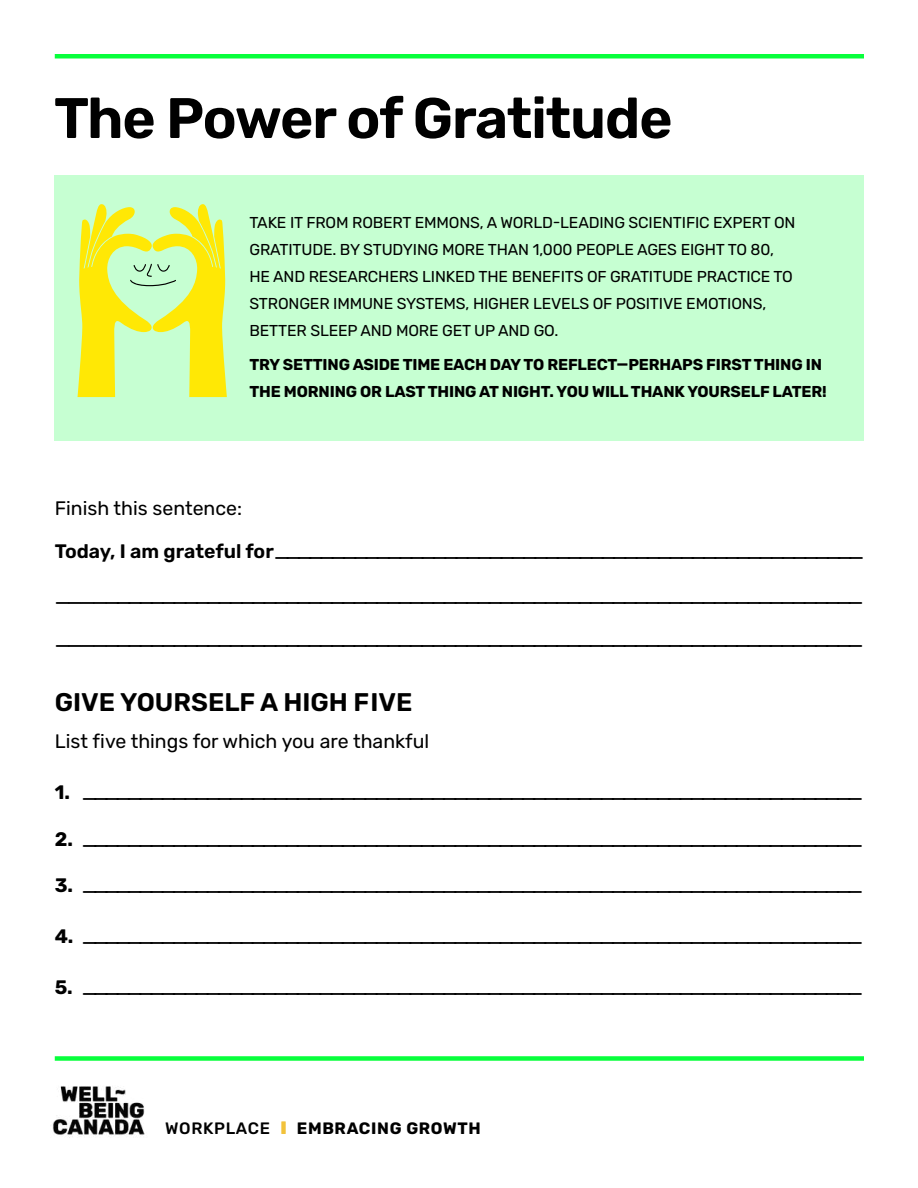
<style>
.page{position:relative;width:918px;height:1188px;background:#fff}
.page>*{position:absolute;margin:0;border:0;box-sizing:border-box;transform-origin:0 0}
.t1{font:600 57px "Rubik";letter-spacing:-.02em;color:#000}
.t2{font:600 25.5px "Rubik";color:#000}
.t3{font:21px/44.1px "Rubik";color:#000;text-align:justify}
.t4{font:19.5px "Rubik";color:#000}
.t5{font:700 16.5px "Rubik";letter-spacing:.04em;color:#000}
.t6{font:15.75px/27px "Rubik";letter-spacing:-.01em;color:#000}
.t7{font:700 15.75px/27px "Rubik";letter-spacing:-.01em;color:#000}
.s1{font-weight:600;font-size:19.5px}
.s2{font-weight:700;font-size:19.5px}
.s3{font-weight:500}
.s4{font-size:18px;color:#f2c23b}
</style>
<div class="page">
<div style="left:55px;top:175px;width:809px;height:266px;background:#c6ffd2"></div>
<hr style="left:55px;top:54px;width:809px;height:4px;background:#08ff3c">
<div style="left:55px;top:1056px;width:809px;height:5px;background:#08ff3c"></div>
<img style="left:52px;top:1086px;width:93px;height:52px">
<svg style="left:78px;top:204px;width:149px;height:193px"></svg>
<h1 class="t1" style="left:54px;top:85px;width:620px">The Power of Gratitude</h1>
<p class="t6" style="left:249px;top:210px;width:548px">TAKE IT FROM ROBERT EMMONS, A WORLD-LEADING SCIENTIFIC EXPERT ON GRATITUDE. BY STUDYING MORE THAN 1,000 PEOPLE AGES EIGHT TO 80, HE AND RESEARCHERS LINKED THE BENEFITS OF GRATITUDE PRACTICE TO STRONGER IMMUNE SYSTEMS, HIGHER LEVELS OF POSITIVE EMOTIONS, BETTER SLEEP AND MORE GET UP AND GO.</p>
<p class="t7" style="left:249px;top:351px;width:579px">TRY SETTING ASIDE TIME EACH DAY TO REFLECT—PERHAPS FIRST THING IN<br>THE MORNING OR LAST THING AT NIGHT. YOU WILL THANK YOURSELF LATER!</p>
<p class="t4" style="left:55px;top:497px;width:189px">Finish this sentence:</p>
<p class="t3" style="left:55px;top:530px;width:811px"><span class="s1">To d a y , I a m g r a t e f u l f o r</span> ____________________________________________________ _______________________________________________________________________ _______________________________________________________________________</p>
<p class="t2" style="left:55px;top:687px;width:359px">GIVE YOURSELF A HIGH FIVE</p>
<p class="t4" style="left:55px;top:731px;width:376px">List five things for which you are thankful</p>
<p class="t3" style="left:55px;top:770px;width:810px;line-height:46.2px"><span class="s2">1 .</span> _____________________________________________________________________ <span class="s2">2 .</span> _____________________________________________________________________ <span class="s2">3 .</span> _____________________________________________________________________</p>
<p class="t3" style="left:55px;top:914px;width:810px"><span class="s2">4 .</span> _____________________________________________________________________</p>
<p class="t3" style="left:55px;top:965px;width:810px"><span class="s2">5 .</span> _____________________________________________________________________</p>
<p class="t5" style="left:165px;top:1119px;width:317px"><span class="s3">WORKPLACE</span> <span class="s4">I</span> EMBRACING GROWTH</p>
</div>
